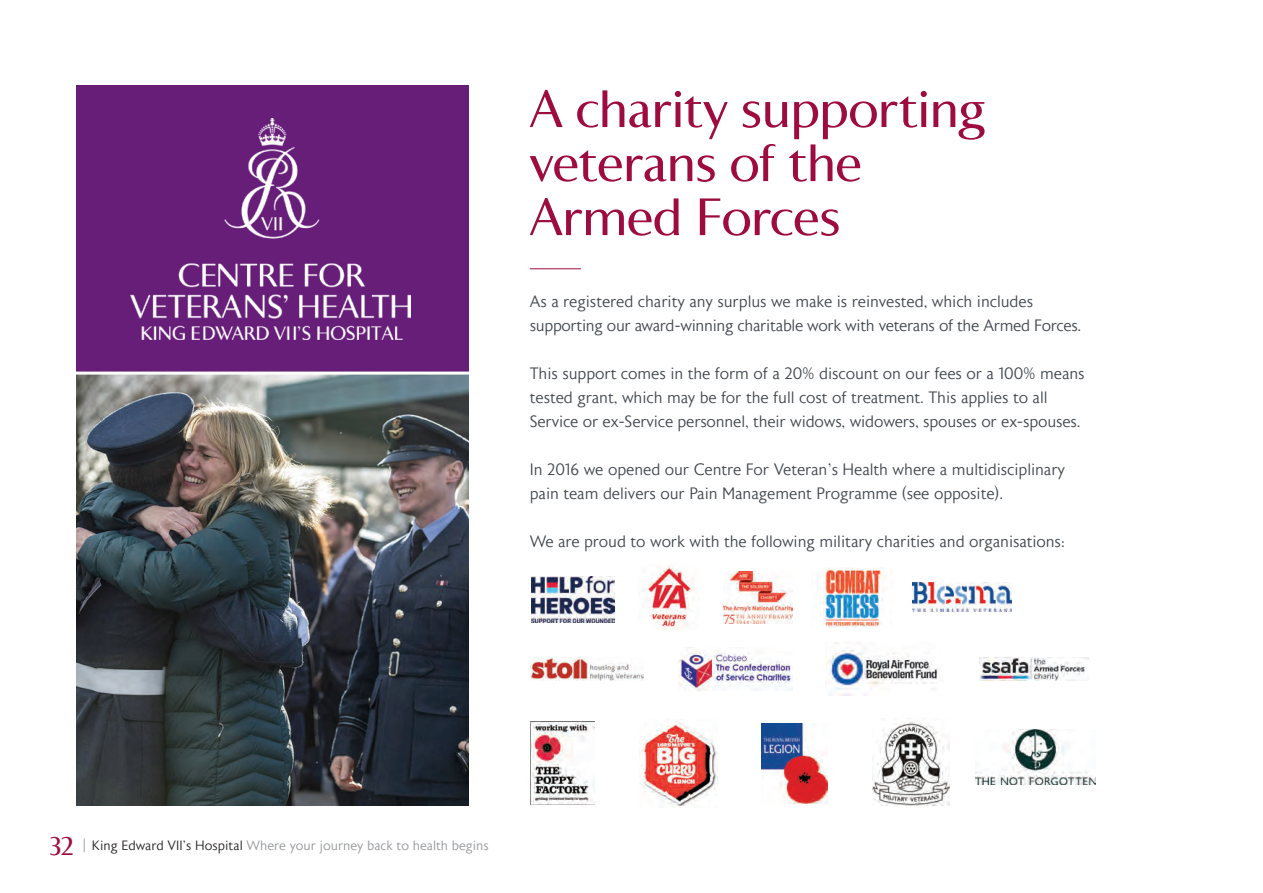
<style>
.page{position:relative;width:1263px;height:893px;background:#fff}
.page>*{position:absolute;margin:0;border:0;box-sizing:border-box;transform-origin:0 0}
.t1{font:52.5px/54px "Agnes Sans";letter-spacing:.005em;color:#9e0b3f}
.t2{font:25.5px "Agnes Sans";color:#9e0b3f}
.t3{font:300 16.5px/24px "Astoria Sans";letter-spacing:-.005em;color:#3f464d}
.t4{font:300 13.5px "Astoria Sans";color:#939598}
.s1{font-weight:200;font-size:18px;color:#8e9299}
.s2{color:#231f20}
</style>
<div class="page">
<div style="left:76px;top:85px;width:392px;height:288px;background:#671e79"></div>
<img style="left:131px;top:119px;width:279px;height:220px">
<img style="left:76px;top:375px;width:392px;height:430px">
<hr style="left:72px;top:372px;width:410px;height:3px;background:#fff">
<img style="left:532px;top:577px;width:83px;height:45px">
<img style="left:817px;top:567px;width:75px;height:61px">
<img style="left:642px;top:565px;width:52px;height:65px">
<img style="left:976px;top:730px;width:119px;height:55px">
<img style="left:723px;top:571px;width:69px;height:52px">
<img style="left:912px;top:583px;width:99px;height:28px">
<img style="left:530px;top:657px;width:113px;height:24px">
<img style="left:679px;top:647px;width:114px;height:43px">
<img style="left:826px;top:642px;width:112px;height:54px">
<img style="left:979px;top:657px;width:109px;height:24px">
<img style="left:531px;top:722px;width:64px;height:83px">
<img style="left:641px;top:719px;width:77px;height:88px">
<img style="left:762px;top:724px;width:66px;height:79px">
<img style="left:872px;top:722px;width:77px;height:83px">
<hr style="left:530px;top:268px;width:51px;height:1px;background:#9e0b3f">
<h1 class="t1" style="left:530px;top:86px;width:456px">A charity supporting veterans of the<br>Armed Forces</h1>
<p class="t3" style="left:530px;top:290px;width:553px">As a registered charity any surplus we make is reinvested, which includes supporting our award-winning charitable work with veterans of the Armed Forces.</p>
<p class="t3" style="left:530px;top:362px;width:556px">This support comes in the form of a 20% discount on our fees or a 100% means tested grant, which may be for the full cost of treatment. This applies to all<br>Service or ex-Service personnel, their widows, widowers, spouses or ex-spouses.</p>
<p class="t3" style="left:530px;top:458px;width:537px">In 2016 we opened our Centre For Veteran’s Health where a multidisciplinary pain team delivers our Pain Management Programme (see opposite).</p>
<p class="t3" style="left:530px;top:530px;width:536px">We are proud to work with the following military charities and organisations:</p>
<h2 class="t2" style="left:50px;top:835px;width:25px">32</h2>
<p class="t4" style="left:83px;top:839px;width:407px"><span class="s1">|</span> <span class="s2">King Edward VII’s Hospital</span> Where your journey back to health begins</p>
</div>
